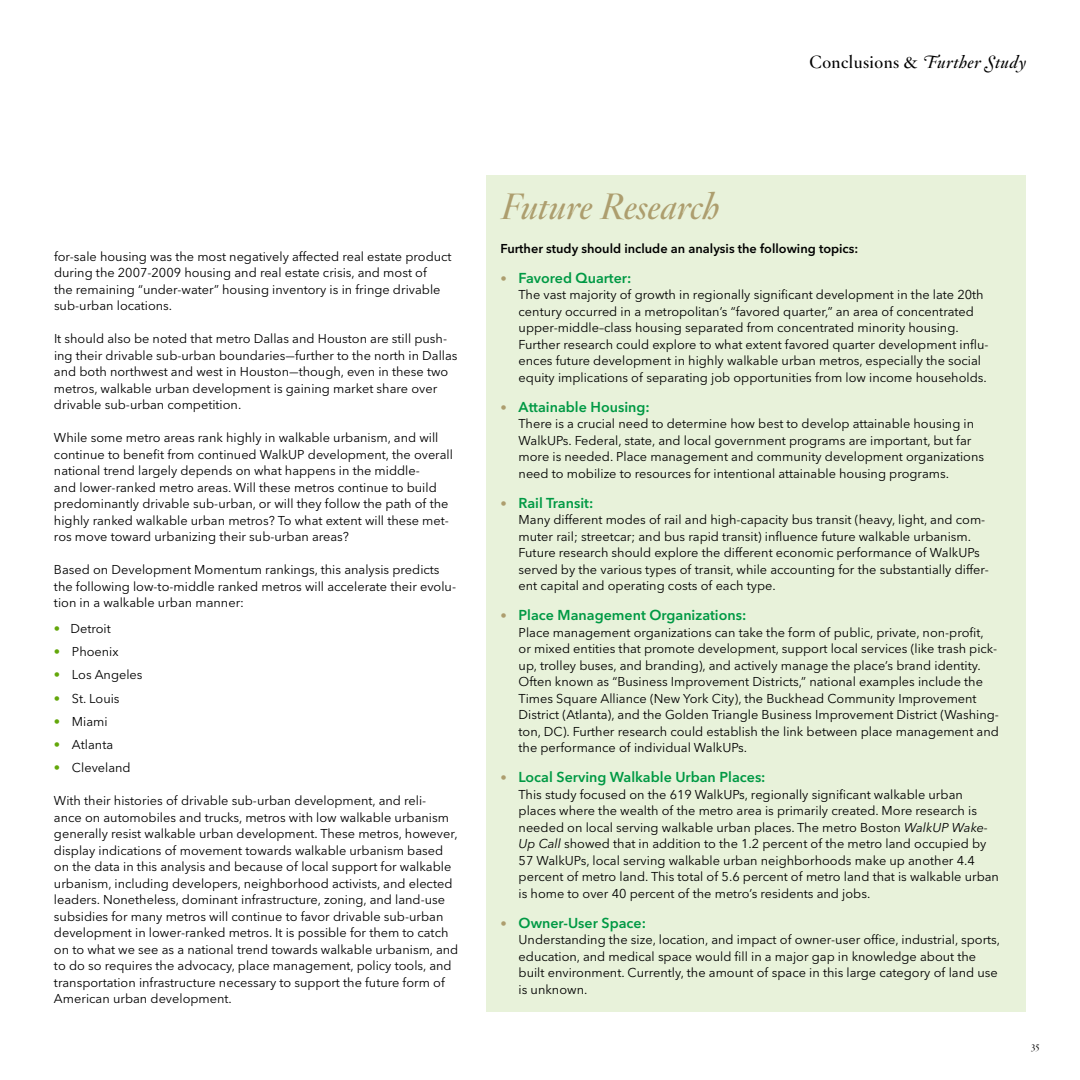
<style>
.page{position:relative;width:1080px;height:1080px;background:#fff}
.page>*{position:absolute;margin:0;border:0;box-sizing:border-box;transform-origin:0 0}
.t1{font:italic 600 36px "Hoefler Titling";color:#ad9e6e}
.t2{font:600 17.25px "Hoefler Titling";letter-spacing:.03em;color:#000}
.t3{font:600 14.25px "Avenir Next LT Pro";color:#094}
.t4{font:12.75px/16.5px "Avenir Next LT Pro";color:#000}
.t5{font:600 12.75px "Avenir Next LT Pro";color:#000}
.t6{font:300 10.5px "Hoefler Titling";color:#000}
.s1{font-family:"Hoefler Titling Semi Swash";font-weight:400}
.s2{color:#63a70a}
.s3{font-weight:400;font-size:12.75px;color:#ad9e6e}
.s4{font-style:italic}
</style>
<div class="page">
<div style="left:486px;top:176px;width:540px;height:836px;background:#e8f2da"></div>
<h2 class="t2" style="left:809px;top:51px;width:218px">Conclusions &amp; <span class="s1">Further Study</span></h2>
<p class="t4" style="left:54px;top:248px;width:399px">for-sale housing was the most negatively affected real estate product during the 2007-2009 housing and real estate crisis, and most of<br>the remaining “under-water” housing inventory is in fringe drivable sub-urban locations.</p>
<p class="t4" style="left:54px;top:331px;width:405px">It should also be noted that metro Dallas and Houston are still push&shy;ing their drivable sub-urban boundaries—further to the north in Dallas and both northwest and west in Houston—though, even in these two metros, walkable urban development is gaining market share over drivable sub-urban competition.</p>
<p class="t4" style="left:54px;top:430px;width:400px">While some metro areas rank highly in walkable urbanism, and will continue to benefit from continued WalkUP development, the overall national trend largely depends on what happens in the middle-<br>and lower-ranked metro areas. Will these metros continue to build predominantly drivable sub-urban, or will they follow the path of the highly ranked walkable urban metros? To what extent will these met&shy;ros move toward urbanizing their sub-urban areas?</p>
<p class="t4" style="left:54px;top:562px;width:404px">Based on Development Momentum rankings, this analysis predicts the following low-to-middle ranked metros will accelerate their evolu&shy;tion in a walkable urban manner:</p>
<p class="t4" style="left:54px;top:620px;width:58px"><span class="s2">•</span> Detroit</p>
<p class="t4" style="left:54px;top:643px;width:66px"><span class="s2">•</span> Phoenix</p>
<p class="t4" style="left:54px;top:667px;width:90px"><span class="s2">•</span> Los Angeles</p>
<p class="t4" style="left:54px;top:690px;width:67px"><span class="s2">•</span> St. Louis</p>
<p class="t4" style="left:54px;top:713px;width:55px"><span class="s2">•</span> Miami</p>
<p class="t4" style="left:54px;top:736px;width:61px"><span class="s2">•</span> Atlanta</p>
<p class="t4" style="left:54px;top:760px;width:78px"><span class="s2">•</span> Cleveland</p>
<p class="t4" style="left:54px;top:793px;width:406px">With their histories of drivable sub-urban development, and reli-<br>ance on automobiles and trucks, metros with low walkable urbanism generally resist walkable urban development. These metros, however, display indications of movement towards walkable urbanism based on the data in this analysis and because of local support for walkable urbanism, including developers, neighborhood activists, and elected leaders. Nonetheless, dominant infrastructure, zoning, and land-use subsidies for many metros will continue to favor drivable sub-urban development in lower-ranked metros. It is possible for them to catch on to what we see as a national trend towards walkable urbanism, and to do so requires the advocacy, place management, policy tools, and transportation infrastructure necessary to support the future form of American urban development.</p>
<h1 class="t1" style="left:501px;top:184px;width:221px">Future Research</h1>
<p class="t5" style="left:501px;top:240px;width:359px">Further study should include an analysis the following topics:</p>
<p class="t3" style="left:501px;top:269px;width:132px"><span class="s3">•</span> Favored Quarter:</p>
<p class="t4" style="left:519px;top:286px;width:472px">The vast majority of growth in regionally significant development in the late 20th century occurred in a metropolitan’s “favored quarter,” an area of concentrated upper-middle–class housing separated from concentrated minority housing.<br>Further research could explore to what extent favored quarter development influ&shy;ences future development in highly walkable urban metros, especially the social equity implications of separating job opportunities from low income households.</p>
<p class="t3" style="left:501px;top:398px;width:151px"><span class="s3">•</span> Attainable Housing:</p>
<p class="t4" style="left:519px;top:415px;width:467px">There is a crucial need to determine how best to develop attainable housing in WalkUPs. Federal, state, and local government programs are important, but far more is needed. Place management and community development organizations need to mobilize to resources for intentional attainable housing programs.</p>
<p class="t3" style="left:501px;top:494px;width:94px"><span class="s3">•</span> Rail Transit:</p>
<p class="t4" style="left:519px;top:511px;width:472px">Many different modes of rail and high-capacity bus transit (heavy, light, and com&shy;muter rail; streetcar; and bus rapid transit) influence future walkable urbanism.<br>Future research should explore the different economic performance of WalkUPs served by the various types of transit, while accounting for the substantially differ&shy;ent capital and operating costs of each type.</p>
<p class="t3" style="left:501px;top:607px;width:247px"><span class="s3">•</span> Place Management Organizations:</p>
<p class="t4" style="left:519px;top:624px;width:482px">Place management organizations can take the form of public, private, non-profit, or mixed entities that promote development, support local services (like trash pick&shy;up, trolley buses, and branding), and actively manage the place’s brand identity.<br>Often known as “Business Improvement Districts,” national examples include the Times Square Alliance (New York City), the Buckhead Community Improvement District (Atlanta), and the Golden Triangle Business Improvement District (Washing&shy;ton, DC). Further research could establish the link between place management and the performance of individual WalkUPs.</p>
<p class="t3" style="left:501px;top:769px;width:266px"><span class="s3">•</span> Local Serving Walkable Urban Places:</p>
<p class="t4" style="left:519px;top:786px;width:482px">This study focused on the 619 WalkUPs, regionally significant walkable urban places where the wealth of the metro area is primarily created. More research is needed on local serving walkable urban places. The metro Boston <span class="s4">WalkUP Wake-Up Call</span> showed that in addition to the 1.2 percent of the metro land occupied by 57 WalkUPs, local serving walkable urban neighborhoods make up another 4.4 percent of metro land. This total of 5.6 percent of metro land that is walkable urban is home to over 40 percent of the metro’s residents and jobs.</p>
<p class="t3" style="left:501px;top:914px;width:147px"><span class="s3">•</span> Owner-User Space:</p>
<p class="t4" style="left:519px;top:931px;width:483px">Understanding the size, location, and impact of owner-user office, industrial, sports, education, and medical space would fill in a major gap in knowledge about the built environment. Currently, the amount of space in this large category of land use is unknown.</p>
<p class="t6" style="left:1031px;top:1038px;width:10px">35</p>
</div>
